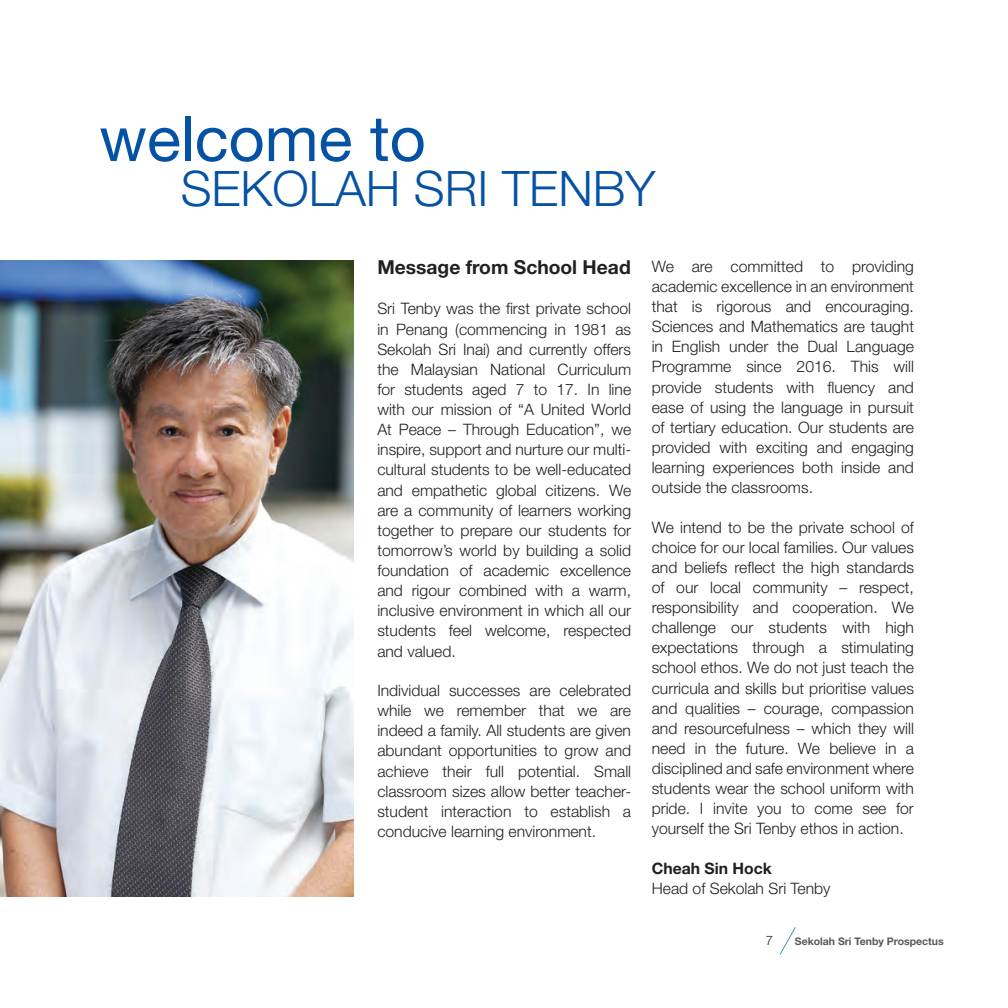
<style>
.page{position:relative;width:1008px;height:1008px;background:#fff}
.page>*{position:absolute;margin:0;border:0;box-sizing:border-box;transform-origin:0 0}
.t1{font:63px "Helvetica Neue LT Std";color:#0551a4}
.t2{font:300 49px "Helvetica Neue LT Std";color:#0551a4}
.t3{font:700 19.25px "Helvetica Neue LT Std";color:#231f20}
.t4{font:300 15.75px/20.1px "Helvetica Neue LT Std";color:#231f20;text-align:justify}
.t5{font:700 15.75px "Helvetica Neue LT Std";color:#231f20}
.t6{font:300 13.12px "Helvetica Neue LT Std";color:#231f20}
.t7{font:700 10.5px "Helvetica Neue LT Std";color:#57585a}
</style>
<div class="page">
<svg style="left:780px;top:927px;width:16px;height:28px"></svg>
<img style="left:0;top:260px;width:354px;height:637px">
<p class="t1" style="left:99px;top:101px;width:328px">welcome to</p>
<p class="t2" style="left:181px;top:158px;width:476px">SEKOLAH SRI TENBY</p>
<p class="t3" style="left:377px;top:255px;width:255px">Message from School Head</p>
<p class="t4" style="left:377px;top:298px;width:255px">Sri Tenby was the first private school in Penang (commencing in 1981 as Sekolah Sri Inai) and currently offers the Malaysian National Curriculum for students aged 7 to 17. In line with our mission of “A United World At Peace – Through Education”, we inspire, support and nurture our multi&shy;cultural students to be well-educated and empathetic global citizens. We are a community of learners working together to prepare our students for tomorrow’s world by building a solid foundation of academic excellence and rigour combined with a warm, inclusive environment in which all our students feel welcome, respected and valued.</p>
<p class="t4" style="left:377px;top:680px;width:255px">Individual successes are celebrated while we remember that we are indeed a family. All students are given abundant opportunities to grow and achieve their full potential. Small classroom sizes allow better teacher&shy;student interaction to establish a conducive learning environment.</p>
<p class="t4" style="left:652px;top:256px;width:264px">We are committed to providing academic excellence in an environment that is rigorous and encouraging.<br>Sciences and Mathematics are taught in English under the Dual Language Programme since 2016. This will provide students with fluency and ease of using the language in pursuit of tertiary education. Our students are provided with exciting and engaging learning experiences both inside and outside the classrooms.</p>
<p class="t4" style="left:652px;top:517px;width:264px">We intend to be the private school of choice for our local families. Our values and beliefs reflect the high standards of our local community – respect, responsibility and cooperation. We challenge our students with high expectations through a stimulating school ethos. We do not just teach the curricula and skills but prioritise values and qualities – courage, compassion and resourcefulness – which they will need in the future. We believe in a disciplined and safe environment where students wear the school uniform with pride. I invite you to come see for yourself the Sri Tenby ethos in action.</p>
<p class="t5" style="left:652px;top:858px;width:122px">Cheah Sin Hock</p>
<p class="t4" style="left:652px;top:878px;width:180px">Head of Sekolah Sri Tenby</p>
<p class="t6" style="left:766px;top:933px;width:9px">7</p>
<p class="t7" style="left:795px;top:935px;width:150px">Sekolah Sri Tenby Prospectus</p>
</div>
